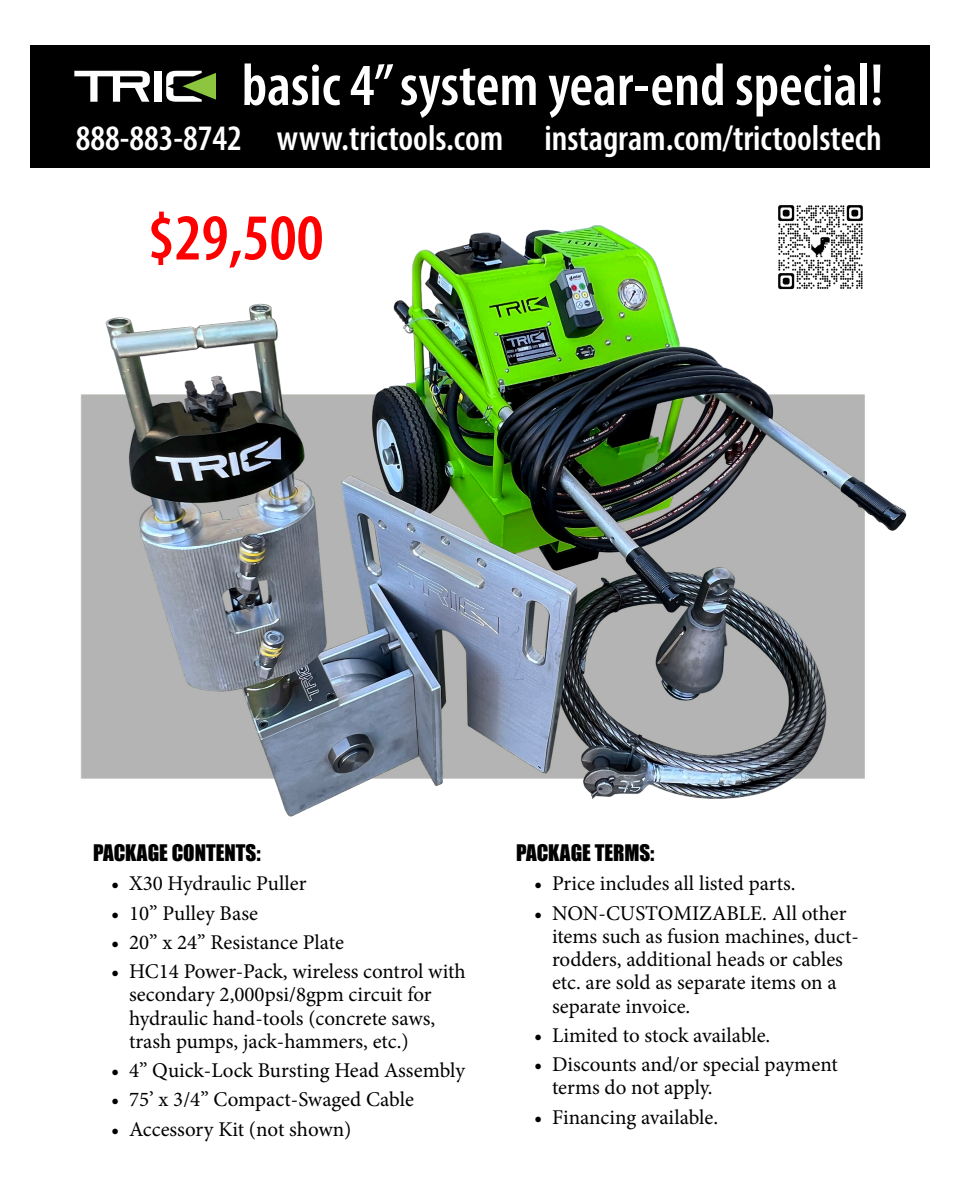
<style>
.page{position:relative;width:960px;height:1200px;background:#fff}
.page>*{position:absolute;margin:0;border:0;box-sizing:border-box;transform-origin:0 0}
.t1{font:600 condensed 66px "Myriad Pro";color:#f00}
.t2{font:600 condensed 60px "Myriad Pro";color:#fff}
.t3{font:600 condensed 36px "Myriad Pro";color:#fff}
.t4{font:21px/23.2px "Minion Pro";color:#000}
.t5{font:21px "Impact";color:#000}
</style>
<div class="page">
<div style="left:30px;top:45px;width:900px;height:123px;background:#000"></div>
<svg style="left:74px;top:71px;width:76px;height:31px"></svg>
<div style="left:154px;top:71px;width:7px;height:31px;background:#fff"></div>
<svg style="left:166px;top:71px;width:50px;height:31px"></svg>
<img style="left:80px;top:205px;width:827px;height:612px">
<p class="t2" style="left:242px;top:48px;width:643px">basic 4” system year-end special!</p>
<p class="t3" style="left:76px;top:116px;width:168px">888-883-8742</p>
<p class="t3" style="left:277px;top:116px;width:228px">www.trictools.com</p>
<p class="t3" style="left:544px;top:116px;width:339px">instagram.com/trictoolstech</p>
<p class="t1" style="left:148px;top:197px;width:177px">$29,500</p>
<p class="t5" style="left:93px;top:837px;width:169px">PACKAGE CONTENTS:</p>
<p class="t4" style="left:111px;top:872px;width:197px">• X30 Hydraulic Puller</p>
<p class="t4" style="left:111px;top:901px;width:149px">• 10” Pulley Base</p>
<p class="t4" style="left:111px;top:931px;width:234px">• 20” x 24” Resistance Plate</p>
<p class="t4" style="left:129px;top:960px;width:338px;text-indent:-18px">• HC14 Power-Pack, wireless control with secondary 2,000psi/8gpm circuit for hydraulic hand-tools (concrete saws, trash pumps, jack-hammers, etc.)</p>
<p class="t4" style="left:111px;top:1059px;width:356px">• 4” Quick-Lock Bursting Head Assembly</p>
<p class="t4" style="left:111px;top:1088px;width:304px">• 75’ x 3/4” Compact-Swaged Cable</p>
<p class="t4" style="left:111px;top:1117px;width:242px">• Accessory Kit (not shown)</p>
<p class="t5" style="left:516px;top:837px;width:140px">PACKAGE TERMS:</p>
<p class="t4" style="left:534px;top:872px;width:263px">• Price includes all listed parts.</p>
<p class="t4" style="left:552px;top:901px;width:309px;text-indent:-18px">• NON-CUSTOMIZABLE. All other items such as fusion machines, duct&shy;rodders, additional heads or cables etc. are sold as separate items on a separate invoice.</p>
<p class="t4" style="left:534px;top:1024px;width:238px">• Limited to stock available.</p>
<p class="t4" style="left:552px;top:1053px;width:287px;text-indent:-18px">• Discounts and/or special payment terms do not apply.</p>
<p class="t4" style="left:534px;top:1105px;width:186px">• Financing available.</p>
</div>
